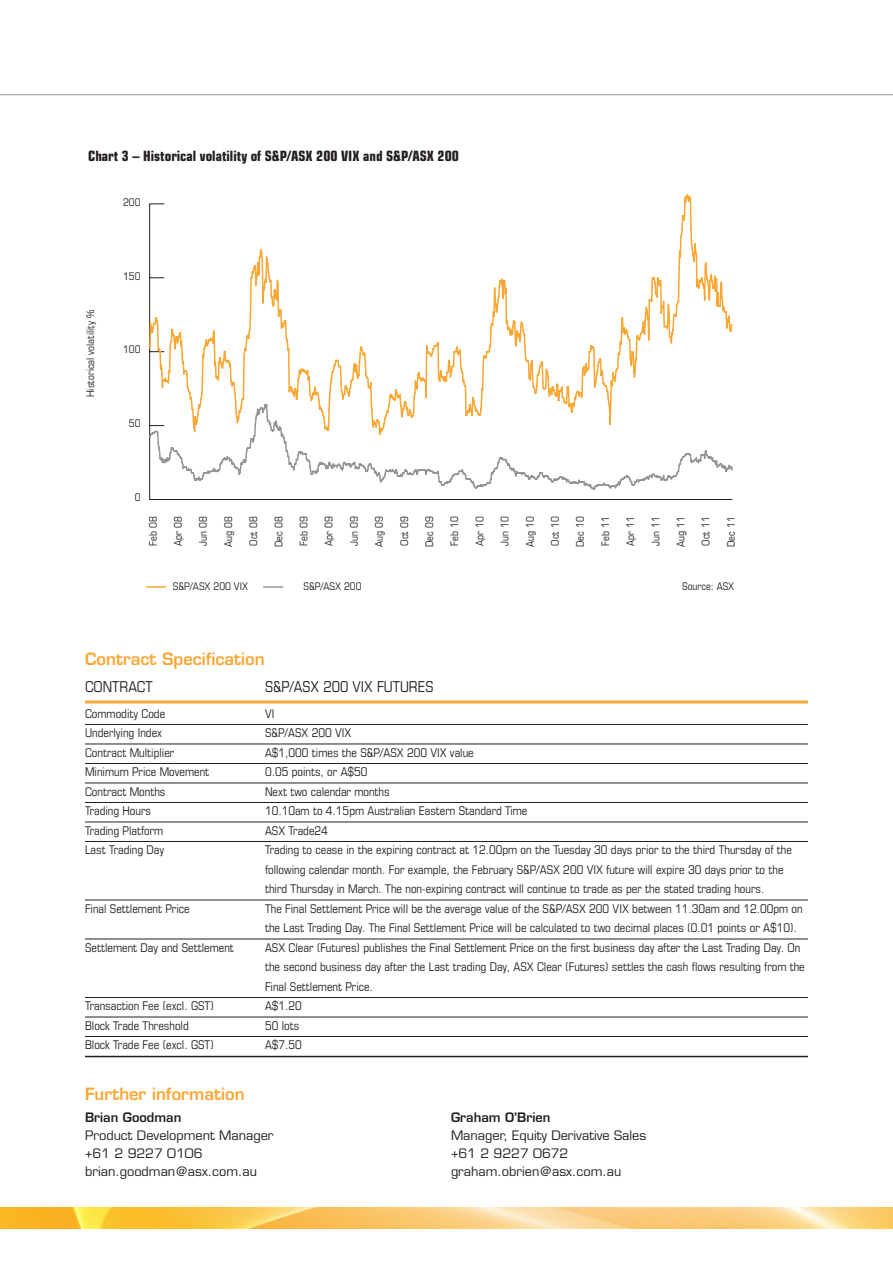
<style>
.page{position:relative;width:893px;height:1263px;background:#fff}
.page>*{position:absolute;margin:0;border:0;box-sizing:border-box;transform-origin:0 0}
.t1{font:600 16.5px "Eurostile LT";color:#faa633}
.table_head{font:condensed 15px "Eurostile LT";color:#231f20}
.t2{font:700 condensed 14.25px "Eurostile LT";color:#231f20}
.Body{font:12.75px "Eurostile LT";color:#231f20}
.Body-2{font:600 12.75px "Eurostile LT";color:#231f20}
.t3{font:condensed 12px/19.5px "Eurostile LT";color:#231f20}
.t4{font:condensed 10.5px "Eurostile LT";color:#231f20}
</style>
<div class="page">
<hr style="left:85px;top:700px;width:723px;height:3px;background:#faa633">
<hr style="left:85px;top:724px;width:723px;height:1px;background:#231f20">
<hr style="left:85px;top:744px;width:723px;height:1px;background:#231f20">
<hr style="left:85px;top:763px;width:723px;height:1px;background:#231f20">
<hr style="left:85px;top:783px;width:723px;height:1px;background:#231f20">
<hr style="left:85px;top:802px;width:723px;height:1px;background:#231f20">
<hr style="left:85px;top:822px;width:723px;height:1px;background:#231f20">
<hr style="left:85px;top:841px;width:723px;height:1px;background:#231f20">
<hr style="left:85px;top:900px;width:723px;height:1px;background:#231f20">
<hr style="left:85px;top:939px;width:723px;height:1px;background:#231f20">
<hr style="left:85px;top:997px;width:723px;height:1px;background:#231f20">
<hr style="left:85px;top:1017px;width:723px;height:1px;background:#231f20">
<hr style="left:85px;top:1036px;width:723px;height:1px;background:#231f20">
<hr style="left:85px;top:1056px;width:723px;height:1px;background:#231f20">
<hr style="left:0;top:94px;width:893px;height:1px;background:#939598">
<img style="left:0;top:1208px;width:893px;height:21px">
<hr style="left:150px;top:499px;width:582px;height:1px;background:#231f20">
<hr style="left:149px;top:204px;width:1px;height:295px;background:#231f20">
<svg style="left:149px;top:194px;width:584px;height:297px"></svg>
<svg style="left:264px;top:586px;width:19px;height:2px"></svg>
<svg style="left:147px;top:586px;width:19px;height:2px"></svg>
<p class="t2" style="left:88px;top:147px;width:372px">Chart 3 – Historical volatility of S&amp;P/ASX 200 VIX and S&amp;P/ASX 200</p>
<p class="t4" style="left:123px;top:196px;width:19px">200</p>
<p class="t4" style="left:84px;top:397px;width:88px;rotate:-90deg">Historical volatility %</p>
<p class="t4" style="left:123px;top:269px;width:19px">150</p>
<p class="t4" style="left:123px;top:343px;width:19px">100</p>
<p class="t4" style="left:129px;top:417px;width:13px">50</p>
<p class="t4" style="left:135px;top:491px;width:7px">0</p>
<p class="t4" style="left:147px;top:546px;width:31px;rotate:-90deg">Feb 08</p>
<p class="t4" style="left:172px;top:546px;width:31px;rotate:-90deg">Apr 08</p>
<p class="t4" style="left:197px;top:546px;width:31px;rotate:-90deg">Jun 08</p>
<p class="t4" style="left:222px;top:547px;width:32px;rotate:-90deg">Aug 08</p>
<p class="t4" style="left:247px;top:546px;width:31px;rotate:-90deg">Oct 08</p>
<p class="t4" style="left:272px;top:547px;width:32px;rotate:-90deg">Dec 08</p>
<p class="t4" style="left:297px;top:546px;width:31px;rotate:-90deg">Feb 09</p>
<p class="t4" style="left:323px;top:546px;width:31px;rotate:-90deg">Apr 09</p>
<p class="t4" style="left:348px;top:546px;width:31px;rotate:-90deg">Jun 09</p>
<p class="t4" style="left:373px;top:547px;width:32px;rotate:-90deg">Aug 09</p>
<p class="t4" style="left:398px;top:546px;width:31px;rotate:-90deg">Oct 09</p>
<p class="t4" style="left:423px;top:547px;width:32px;rotate:-90deg">Dec 09</p>
<p class="t4" style="left:448px;top:546px;width:31px;rotate:-90deg">Feb 10</p>
<p class="t4" style="left:473px;top:546px;width:31px;rotate:-90deg">Apr 10</p>
<p class="t4" style="left:499px;top:546px;width:31px;rotate:-90deg">Jun 10</p>
<p class="t4" style="left:524px;top:547px;width:32px;rotate:-90deg">Aug 10</p>
<p class="t4" style="left:549px;top:546px;width:31px;rotate:-90deg">Oct 10</p>
<p class="t4" style="left:574px;top:547px;width:32px;rotate:-90deg">Dec 10</p>
<p class="t4" style="left:599px;top:546px;width:31px;rotate:-90deg">Feb 11</p>
<p class="t4" style="left:624px;top:546px;width:31px;rotate:-90deg">Apr 11</p>
<p class="t4" style="left:649px;top:546px;width:31px;rotate:-90deg">Jun 11</p>
<p class="t4" style="left:674px;top:547px;width:32px;rotate:-90deg">Aug 11</p>
<p class="t4" style="left:700px;top:546px;width:31px;rotate:-90deg">Oct 11</p>
<p class="t4" style="left:725px;top:547px;width:32px;rotate:-90deg">Dec 11</p>
<p class="t4" style="left:173px;top:579px;width:77px">S&amp;P/ASX 200 VIX</p>
<p class="t4" style="left:303px;top:579px;width:60px">S&amp;P/ASX 200</p>
<p class="t4" style="left:682px;top:579px;width:54px">Source: ASX</p>
<p class="t1" style="left:85px;top:649px;width:181px">Contract Specification</p>
<p class="table_head" style="left:85px;top:678px;width:69px">CONTRACT</p>
<p class="table_head" style="left:265px;top:678px;width:170px">S&amp;P/ASX 200 VIX FUTURES</p>
<p class="t3" style="left:85px;top:704px;width:82px">Commodity Code</p>
<p class="t3" style="left:265px;top:704px;width:11px">VI</p>
<p class="t3" style="left:85px;top:723px;width:79px">Underlying Index</p>
<p class="t3" style="left:265px;top:723px;width:88px">S&amp;P/ASX 200 VIX</p>
<p class="t3" style="left:85px;top:743px;width:91px">Contract Multiplier</p>
<p class="t3" style="left:265px;top:743px;width:210px">A$1,000 times the S&amp;P/ASX 200 VIX value</p>
<p class="t3" style="left:85px;top:762px;width:126px">Minimum Price Movement</p>
<p class="t3" style="left:265px;top:762px;width:104px">0.05 points, or A$50</p>
<p class="t3" style="left:85px;top:782px;width:82px">Contract Months</p>
<p class="t3" style="left:265px;top:782px;width:126px">Next two calendar months</p>
<p class="t3" style="left:85px;top:801px;width:67px">Trading Hours</p>
<p class="t3" style="left:265px;top:801px;width:264px">10.10am to 4.15pm Australian Eastern Standard Time</p>
<p class="t3" style="left:85px;top:821px;width:80px">Trading Platform</p>
<p class="t3" style="left:265px;top:821px;width:64px">ASX Trade24</p>
<p class="t3" style="left:85px;top:840px;width:81px">Last Trading Day</p>
<p class="t3" style="left:265px;top:840px;width:528px">Trading to cease in the expiring contract at 12.00pm on the Tuesday 30 days prior to the third Thursday of the following calendar month. For example, the February S&amp;P/ASX 200 VIX future will expire 30 days prior to the third Thursday in March. The non-expiring contract will continue to trade as per the stated trading hours.</p>
<p class="t3" style="left:85px;top:899px;width:106px">Final Settlement Price</p>
<p class="t3" style="left:265px;top:899px;width:539px">The Final Settlement Price will be the average value of the S&amp;P/ASX 200 VIX between 11.30am and 12.00pm on the Last Trading Day. The Final Settlement Price will be calculated to two decimal places (0.01 points or A$10).</p>
<p class="t3" style="left:85px;top:938px;width:150px">Settlement Day and Settlement</p>
<p class="t3" style="left:265px;top:938px;width:541px">ASX Clear (Futures) publishes the Final Settlement Price on the first business day after the Last Trading Day. On the second business day after the Last trading Day, ASX Clear (Futures) settles the cash flows resulting from the<br>Final Settlement Price.</p>
<p class="t3" style="left:85px;top:996px;width:130px">Transaction Fee (excl. GST)</p>
<p class="t3" style="left:265px;top:996px;width:38px">A$1.20</p>
<p class="t3" style="left:85px;top:1016px;width:105px">Block Trade Threshold</p>
<p class="t3" style="left:265px;top:1016px;width:36px">50 lots</p>
<p class="t3" style="left:85px;top:1035px;width:130px">Block Trade Fee (excl. GST)</p>
<p class="t3" style="left:265px;top:1035px;width:38px">A$7.50</p>
<p class="t1" style="left:85px;top:1083px;width:161px">Further information</p>
<p class="Body-2" style="left:85px;top:1109px;width:98px">Brian Goodman</p>
<p class="Body" style="left:85px;top:1128px;width:190px">Product Development Manager</p>
<p class="Body" style="left:85px;top:1146px;width:119px">+61 2 9227 0106</p>
<p class="Body" style="left:85px;top:1164px;width:174px">brian.goodman@asx.com.au</p>
<p class="Body-2" style="left:451px;top:1109px;width:101px">Graham O’Brien</p>
<p class="Body" style="left:451px;top:1128px;width:197px">Manager, Equity Derivative Sales</p>
<p class="Body" style="left:451px;top:1146px;width:119px">+61 2 9227 0672</p>
<p class="Body" style="left:451px;top:1164px;width:172px">graham.obrien@asx.com.au</p>
</div>
